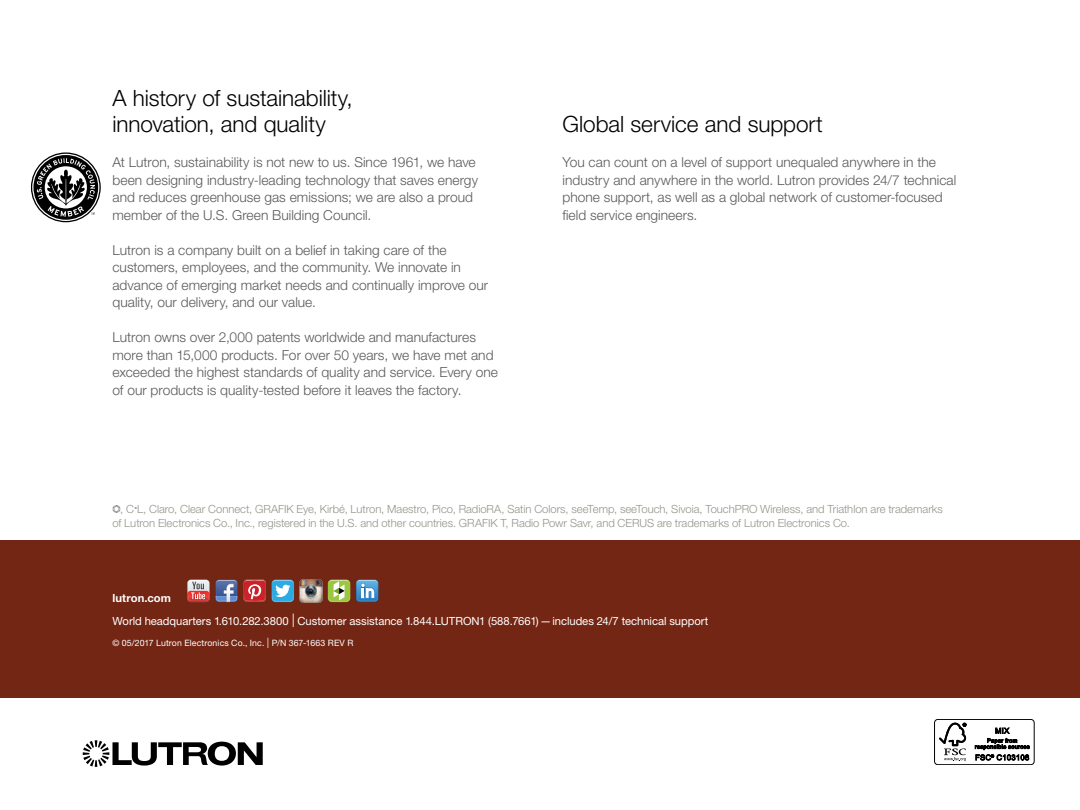
<style>
.page{position:relative;width:1080px;height:810px;background:#fff}
.page>*{position:absolute;margin:0;border:0;box-sizing:border-box;transform-origin:0 0}
.t1{font:300 22.5px/26.2px "Helvetica Neue LT Std";letter-spacing:-.005em;color:#000}
.t2{font:300 13.75px/17.5px "Helvetica Neue LT Std";color:#58595b}
.t3{font:300 11.25px/13.8px "Helvetica Neue LT Std";letter-spacing:-.005em;color:#94948b}
.t4{font:11.25px/22.5px "Helvetica Neue LT Std";letter-spacing:-.005em;color:#fff}
.t5{font:8.75px "Helvetica Neue LT Std";letter-spacing:.015em;color:#fff}
.s1{font-weight:700}
.s2{font-weight:100;font-size:18.75px}
.s3{font-weight:100;font-size:14.38px}
</style>
<div class="page">
<div style="left:0;top:540px;width:1080px;height:158px;background:#732613"></div>
<svg style="left:31px;top:152px;width:70px;height:70px"></svg>
<div style="left:934px;top:719px;width:101px;height:46px;border:1px solid #000;border-radius:3px"></div>
<svg style="left:939px;top:723px;width:27px;height:38px"></svg>
<svg style="left:975px;top:727px;width:55px;height:34px"></svg>
<svg style="left:83px;top:740px;width:180px;height:27px"></svg>
<img style="left:300px;top:580px;width:22px;height:22px">
<svg style="left:328px;top:580px;width:22px;height:22px"></svg>
<svg style="left:187px;top:580px;width:79px;height:22px;background:#a86c78"></svg>
<svg style="left:356px;top:580px;width:22px;height:22px"></svg>
<svg style="left:272px;top:580px;width:22px;height:22px"></svg>
<svg style="left:272px;top:584px;width:21px;height:18px"></svg>
<img style="left:272px;top:580px;width:21px;height:4px">
<svg style="left:113px;top:505px;width:7px;height:8px"></svg>
<h1 class="t1" style="left:112px;top:84px;width:242px">A history of sustainability, innovation, and quality</h1>
<p class="t2" style="left:112px;top:153px;width:367px">At Lutron, sustainability is not new to us. Since 1961, we have been designing industry-leading technology that saves energy and reduces greenhouse gas emissions; we are also a proud member of the U.S. Green Building Council.</p>
<p class="t2" style="left:112px;top:241px;width:377px">Lutron is a company built on a belief in taking care of the customers, employees, and the community. We innovate in advance of emerging market needs and continually improve our quality, our delivery, and our value.</p>
<p class="t2" style="left:112px;top:328px;width:387px">Lutron owns over 2,000 patents worldwide and manufactures more than 15,000 products. For over 50 years, we have met and exceeded the highest standards of quality and service. Every one of our products is quality-tested before it leaves the factory.</p>
<h1 class="t1" style="left:562px;top:111px;width:262px">Global service and support</h1>
<p class="t2" style="left:562px;top:153px;width:395px">You can count on a level of support unequaled anywhere in the industry and anywhere in the world. Lutron provides 24/7 technical phone support, as well as a global network of customer-focused field service engineers.</p>
<p class="t3" style="left:113px;top:502px;width:832px;text-indent:8px">, C<sup>•</sup>L, Claro, Clear Connect, GRAFIK Eye, Kirbé, Lutron, Maestro, Pico, RadioRA, Satin Colors, seeTemp, seeTouch, Sivoia, TouchPRO Wireless, and Triathlon are trademarks of Lutron Electronics Co., Inc., registered in the U.S. and other countries. GRAFIK T, Radio Powr Savr, and CERUS are trademarks of Lutron Electronics Co.</p>
<p class="t4" style="left:112px;top:587px;width:598px"><span class="s1">lutron.com<br></span>World headquarters 1.610.282.3800 <span class="s2">I</span> Customer assistance 1.844.LUTRON1 (588.7661)—includes 24/7 technical support</p>
<p class="t5" style="left:112px;top:638px;width:242px">© 05/2017 Lutron Electronics Co., Inc. <span class="s3">I</span> P/N 367-1663 REV R</p>
</div>
